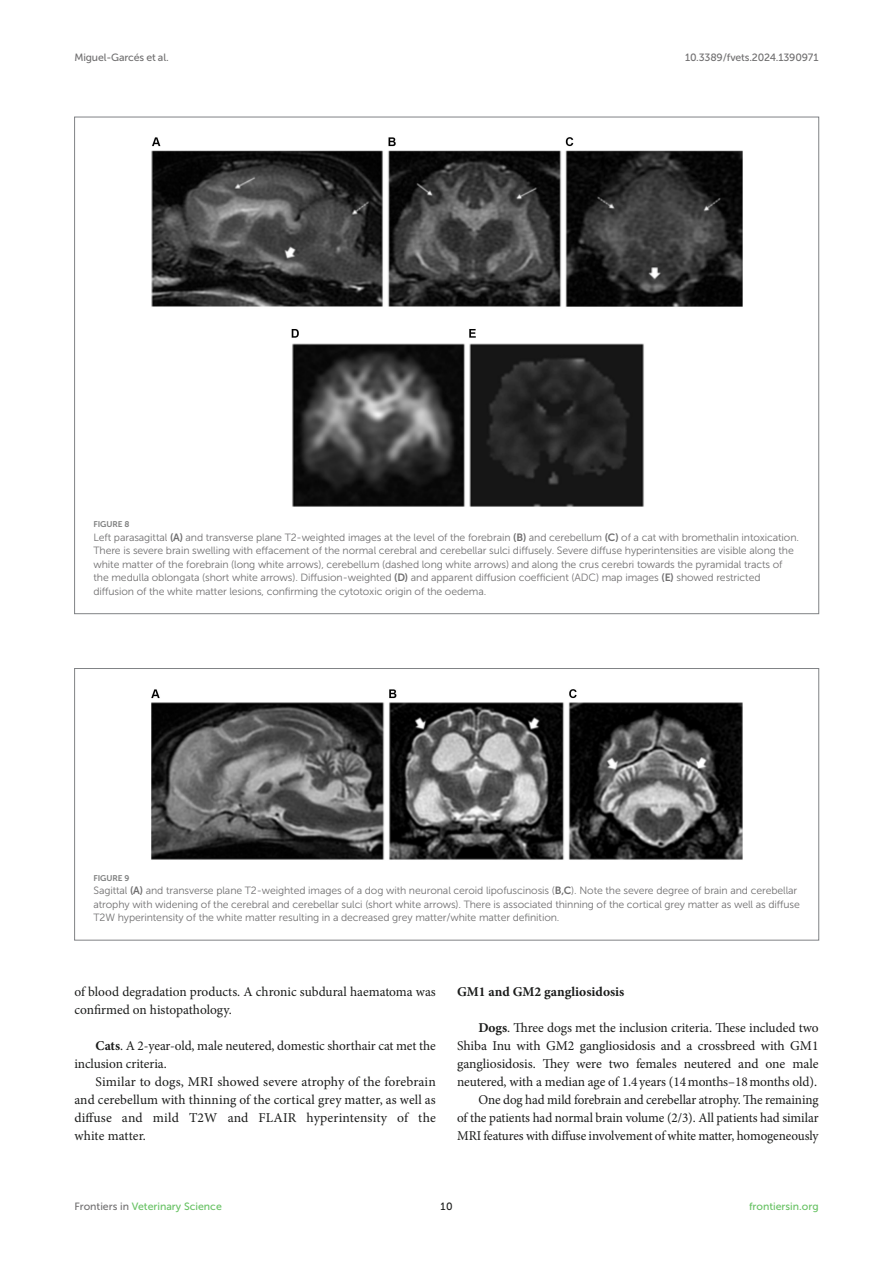
<style>
.page{position:relative;width:893px;height:1263px;background:#fff}
.page>*{position:absolute;margin:0;border:0;box-sizing:border-box;transform-origin:0 0}
.TEXT{font:13.5px/18px "Minion Pro";color:#1b1c1b;text-align:justify}
.HEAD_6{font:13.5px/18px "Minion Pro";letter-spacing:-.01em;color:#1b1c1b}
.HEAD_5{font:700 13.5px "Minion Pro";color:#1b1c1b}
.FIG_LEG{font:10.5px/13.5px "Museo Sans 300";letter-spacing:-.01em;color:#706f70}
.t1{font:10.5px "Museo Sans 500";letter-spacing:-.015em;color:#706f70}
.t2{font:10.5px "Museo Sans 500";color:#65c161}
.t3{font:10.5px "Museo Sans 500";color:#1b1c1b}
.FIG_HD{font:8.25px "Museo Sans 700";letter-spacing:-.01em;color:#7e7f7f}
.s1{font-family:"Museo Sans 700"}
.s2{font-weight:700}
.s3{color:#706f70}
</style>
<div class="page">
<img style="left:151px;top:689px;width:592px;height:171px">
<img style="left:151px;top:137px;width:592px;height:370px">
<p class="t1" style="left:74px;top:51px;width:96px">Miguel-Garcés et al.</p>
<p class="t1" style="left:685px;top:51px;width:135px">10.3389/fvets.2024.1390971</p>
<p class="FIG_HD" style="left:94px;top:520px;width:37px">FIGURE 8</p>
<p class="FIG_LEG" style="left:94px;top:530px;width:707px">Left parasagittal <span class="s1">(A)</span> and transverse plane T2-weighted images at the level of the forebrain <span class="s1">(B)</span> and cerebellum <span class="s1">(C)</span> of a cat with bromethalin intoxication.<br>There is severe brain swelling with effacement of the normal cerebral and cerebellar sulci diffusely. Severe diffuse hyperintensities are visible along the white matter of the forebrain (long white arrows), cerebellum (dashed long white arrows) and along the crus cerebri towards the pyramidal tracts of the medulla oblongata (short white arrows). Diffusion-weighted <span class="s1">(D)</span> and apparent diffusion coefficient (ADC) map images <span class="s1">(E)</span> showed restricted diffusion of the white matter lesions, confirming the cytotoxic origin of the oedema.</p>
<p class="FIG_HD" style="left:94px;top:873px;width:37px">FIGURE 9</p>
<p class="FIG_LEG" style="left:94px;top:884px;width:708px">Sagittal <span class="s1">(A)</span> and transverse plane T2-weighted images of a dog with neuronal ceroid lipofuscinosis (<span class="s1">B,C</span>). Note the severe degree of brain and cerebellar atrophy with widening of the cerebral and cerebellar sulci (short white arrows). There is associated thinning of the cortical grey matter as well as diffuse<br>T2W hyperintensity of the white matter resulting in a decreased grey matter/white matter definition.</p>
<p class="TEXT" style="left:74px;top:983px;width:363px">of blood degradation products. A chronic subdural haematoma was confirmed on histopathology.</p>
<p class="HEAD_6" style="left:74px;top:1037px;width:363px;text-indent:21px"><span class="s2">Cats</span>. A 2-year-old, male neutered, domestic shorthair cat met the inclusion criteria.</p>
<p class="TEXT" style="left:74px;top:1073px;width:363px;text-indent:21px">Similar to dogs, MRI showed severe atrophy of the forebrain and cerebellum with thinning of the cortical grey matter, as well as diffuse and mild T2W and FLAIR hyperintensity of the white matter.</p>
<p class="HEAD_5" style="left:457px;top:982px;width:169px">GM1 and GM2 gangliosidosis</p>
<p class="HEAD_6" style="left:457px;top:1019px;width:363px;text-align:justify;text-indent:21px"><span class="s2">Dogs</span>. Three dogs met the inclusion criteria. These included two Shiba Inu with GM2 gangliosidosis and a crossbreed with GM1 gangliosidosis. They were two females neutered and one male neutered, with a median age of 1.4years (14months–18months old).</p>
<p class="TEXT" style="left:457px;top:1091px;width:363px;text-indent:21px">One dog had mild forebrain and cerebellar atrophy. The remaining of the patients had normal brain volume (2/3). All patients had similar MRI features with diffuse involvement of white matter, homogeneously</p>
<p class="t2" style="left:74px;top:1200px;width:149px"><span class="s3">Frontiers in</span> Veterinary Science</p>
<p class="t3" style="left:440px;top:1200px;width:14px">10</p>
<p class="t2" style="left:749px;top:1200px;width:71px">frontiersin.org</p>
</div>
